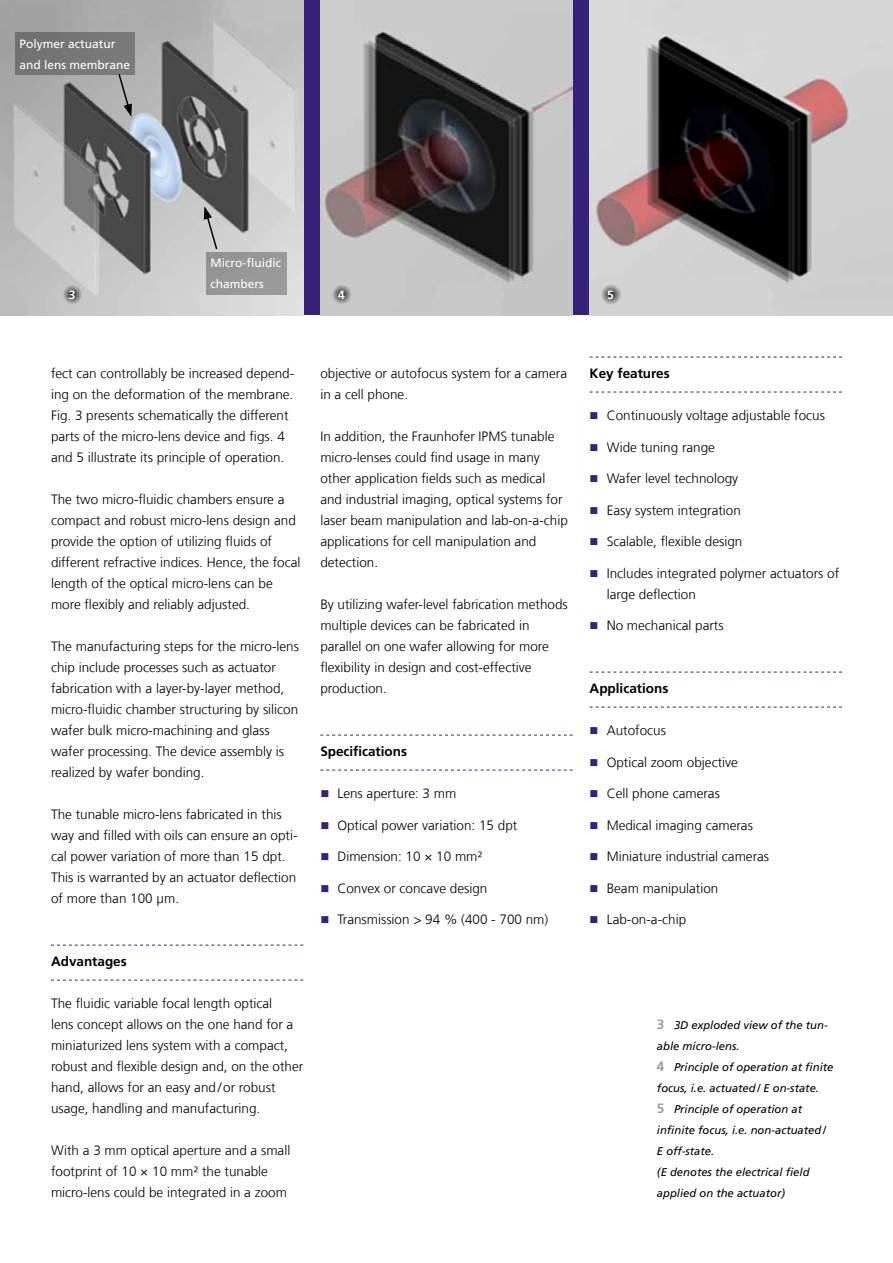
<style>
.page{position:relative;width:893px;height:1263px;background:#fff}
.page>*{position:absolute;margin:0;border:0;box-sizing:border-box;transform-origin:0 0}
.Text{font:300 13.5px/21px "Frutiger LT Com";color:#000}
.Heading_1{font:700 13.5px "Frutiger LT Com";color:#000}
.A-Text{font:12px/21px "Frutiger LT Com";color:#fff}
.Number{font:700 12px "Frutiger LT Com";color:#fff}
.t1{font:italic 11.25px/21px "Frutiger LT Com";color:#000}
.s1{font-weight:700;font-style:normal;font-size:13.5px;color:#9c9d9d}
</style>
<div class="page">
<div style="left:0;top:0;width:893px;height:315px;background:#36227a"></div>
<img style="left:320px;top:0;width:253px;height:315px">
<img style="left:0;top:0;width:303px;height:315px">
<svg style="left:51px;top:945px;width:252px;height:1px"></svg>
<svg style="left:51px;top:980px;width:252px;height:1px"></svg>
<svg style="left:590px;top:357px;width:252px;height:1px"></svg>
<svg style="left:590px;top:392px;width:252px;height:1px"></svg>
<svg style="left:590px;top:672px;width:252px;height:1px"></svg>
<svg style="left:590px;top:707px;width:252px;height:1px"></svg>
<svg style="left:320px;top:735px;width:253px;height:1px"></svg>
<svg style="left:320px;top:770px;width:253px;height:1px"></svg>
<svg style="left:59px;top:281px;width:26px;height:26px"></svg>
<svg style="left:329px;top:281px;width:25px;height:26px"></svg>
<img style="left:590px;top:0;width:303px;height:315px">
<svg style="left:598px;top:281px;width:25px;height:26px"></svg>
<div style="left:15px;top:32px;width:119px;height:43px;background:#767676"></div>
<div style="left:206px;top:252px;width:81px;height:43px;background:#979797"></div>
<svg style="left:204px;top:206px;width:14px;height:45px"></svg>
<svg style="left:117px;top:74px;width:15px;height:43px"></svg>
<p class="A-Text" style="left:20px;top:33px;width:112px">Polymer actuatur and lens membrane</p>
<p class="A-Text" style="left:210px;top:253px;width:72px">Micro-fluidic chambers</p>
<p class="Number" style="left:69px;top:287px;width:8px">3</p>
<p class="Number" style="left:338px;top:287px;width:8px">4</p>
<p class="Number" style="left:607px;top:287px;width:8px">5</p>
<p class="Text" style="left:51px;top:363px;width:245px">fect can controllably be increased depend&shy;ing on the deformation of the membrane.<br>Fig. 3 presents schematically the different parts of the micro-lens device and figs. 4 and 5 illustrate its principle of operation.</p>
<p class="Text" style="left:51px;top:489px;width:251px">The two micro-fluidic chambers ensure a compact and robust micro-lens design and provide the option of utilizing fluids of different refractive indices. Hence, the focal length of the optical micro-lens can be more flexibly and reliably adjusted.</p>
<p class="Text" style="left:51px;top:636px;width:250px">The manufacturing steps for the micro-lens chip include processes such as actuator fabrication with a layer-by-layer method, micro-fluidic chamber structuring by silicon wafer bulk micro-machining and glass wafer processing. The device assembly is realized by wafer bonding.</p>
<p class="Text" style="left:51px;top:804px;width:248px">The tunable micro-lens fabricated in this way and filled with oils can ensure an opti&shy;cal power variation of more than 15 dpt.<br>This is warranted by an actuator deflection of more than 100 µm.</p>
<p class="Heading_1" style="left:51px;top:953px;width:77px">Advantages</p>
<p class="Text" style="left:51px;top:993px;width:254px">The fluidic variable focal length optical<br>lens concept allows on the one hand for a miniaturized lens system with a compact, robust and flexible design and, on the other hand, allows for an easy and/or robust usage, handling and manufacturing.</p>
<p class="Text" style="left:51px;top:1140px;width:241px">With a 3 mm optical aperture and a small footprint of 10 × 10 mm² the tunable micro-lens could be integrated in a zoom</p>
<p class="Text" style="left:320px;top:363px;width:248px">objective or autofocus system for a camera in a cell phone.</p>
<p class="Text" style="left:320px;top:426px;width:249px">In addition, the Fraunhofer IPMS tunable micro-lenses could find usage in many other application fields such as medical and industrial imaging, optical systems for laser beam manipulation and lab-on-a-chip applications for cell manipulation and detection.</p>
<p class="Text" style="left:320px;top:594px;width:249px">By utilizing wafer-level fabrication methods multiple devices can be fabricated in parallel on one wafer allowing for more flexibility in design and cost-effective production.</p>
<p class="Heading_1" style="left:320px;top:743px;width:88px">Specifications</p>
<p class="Text" style="left:337px;top:783px;width:121px">Lens aperture: 3 mm</p>
<p class="Text" style="left:337px;top:814px;width:182px">Optical power variation: 15 dpt</p>
<p class="Text" style="left:337px;top:846px;width:147px">Dimension: 10 × 10 mm²</p>
<p class="Text" style="left:337px;top:877px;width:152px">Convex or concave design</p>
<p class="Text" style="left:337px;top:909px;width:212px">Transmission &gt; 94 % (400 - 700 nm)</p>
<p class="Heading_1" style="left:590px;top:365px;width:82px">Key features</p>
<p class="Text" style="left:607px;top:405px;width:220px">Continuously voltage adjustable focus</p>
<p class="Text" style="left:607px;top:436px;width:110px">Wide tuning range</p>
<p class="Text" style="left:607px;top:468px;width:133px">Wafer level technology</p>
<p class="Text" style="left:607px;top:499px;width:136px">Easy system integration</p>
<p class="Text" style="left:607px;top:531px;width:137px">Scalable, flexible design</p>
<p class="Text" style="left:607px;top:562px;width:234px">Includes integrated polymer actuators of large deflection</p>
<p class="Text" style="left:607px;top:615px;width:119px">No mechanical parts</p>
<p class="Heading_1" style="left:590px;top:680px;width:80px">Applications</p>
<p class="Text" style="left:607px;top:720px;width:61px">Autofocus</p>
<p class="Text" style="left:607px;top:751px;width:133px">Optical zoom objective</p>
<p class="Text" style="left:607px;top:783px;width:115px">Cell phone cameras</p>
<p class="Text" style="left:607px;top:814px;width:148px">Medical imaging cameras</p>
<p class="Text" style="left:607px;top:846px;width:164px">Miniature industrial cameras</p>
<p class="Text" style="left:607px;top:877px;width:113px">Beam manipulation</p>
<p class="Text" style="left:607px;top:909px;width:81px">Lab-on-a-chip</p>
<p class="t1" style="left:657px;top:1015px;width:172px"><span class="s1">3</span> 3D exploded view of the tun&shy;able micro-lens.</p>
<p class="t1" style="left:657px;top:1057px;width:178px"><span class="s1">4</span> Principle of operation at finite focus, i.e. actuated/ E on-state.</p>
<p class="t1" style="left:657px;top:1099px;width:170px"><span class="s1">5</span> Principle of operation at infinite focus, i.e. non-actuated/<br>E off-state.<br>(E denotes the electrical field applied on the actuator)</p>
</div>
